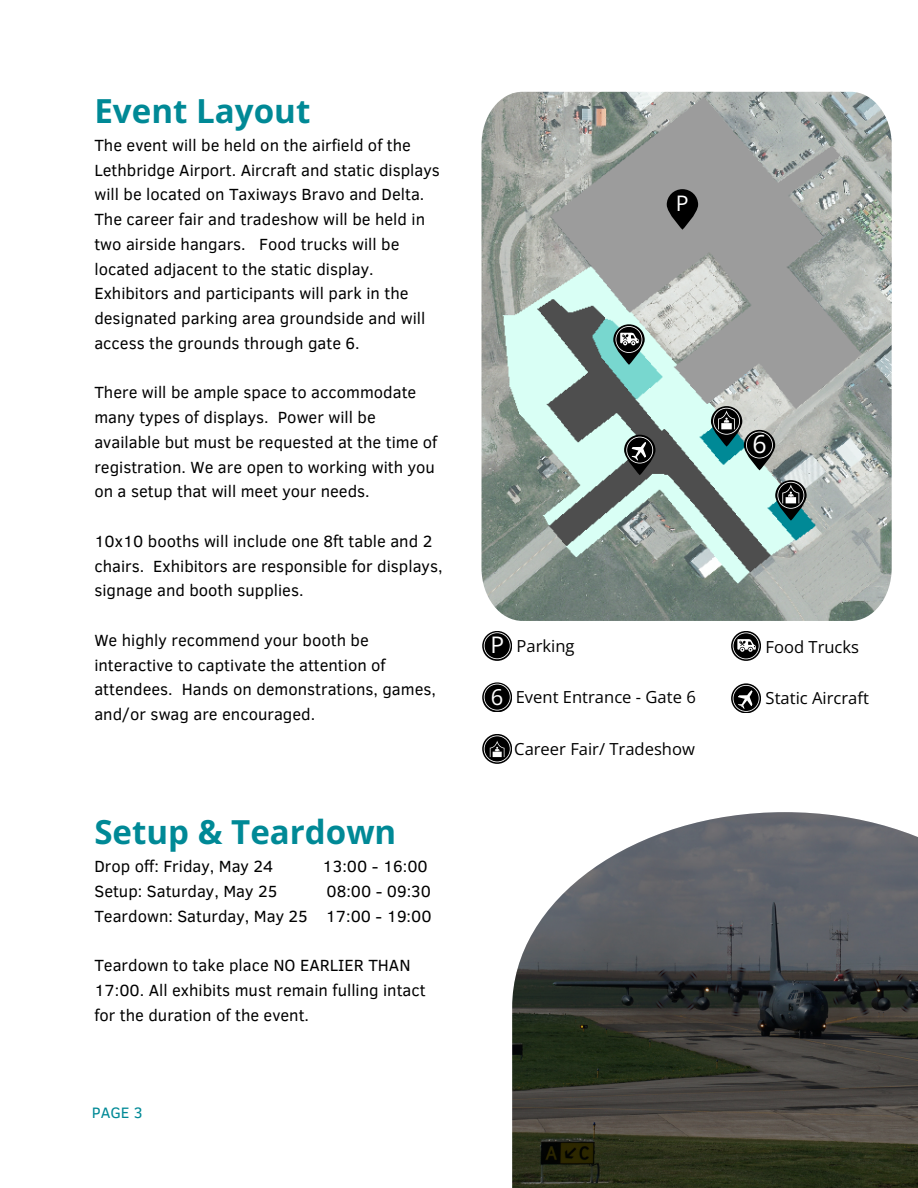
<style>
.page{position:relative;width:918px;height:1188px;background:#fff}
.page>*{position:absolute;margin:0;border:0;box-sizing:border-box;transform-origin:0 0}
.t1{font:700 33.15px "Open Sans";color:#008996}
.t2{font:24.9px "Open Sans";color:#fff}
.t3{font:22.8px "Open Sans";color:#fff}
.t4{font:21.9px "Open Sans";color:#fff}
.t5{font:21.45px "Open Sans";color:#fff}
.t6{font:16.65px/24.8px "Clear Sans";color:#000}
.t7{font:16.65px "Open Sans";color:#000}
.t8{font:15.45px "Clear Sans";color:#008996}
</style>
<div class="page">
<img style="left:482px;top:92px;width:410px;height:529px">
<svg style="left:669px;top:191px;width:27px;height:5px"></svg>
<svg style="left:667px;top:189px;width:31px;height:41px"></svg>
<svg style="left:624px;top:435px;width:31px;height:40px"></svg>
<svg style="left:626px;top:437px;width:27px;height:27px"></svg>
<svg style="left:613px;top:324px;width:32px;height:41px"></svg>
<svg style="left:616px;top:326px;width:26px;height:27px"></svg>
<svg style="left:711px;top:406px;width:31px;height:41px"></svg>
<svg style="left:713px;top:408px;width:27px;height:27px"></svg>
<div style="left:721px;top:423px;width:11px;height:6px;background:#fff"></div>
<svg style="left:775px;top:480px;width:32px;height:41px"></svg>
<svg style="left:777px;top:482px;width:27px;height:27px"></svg>
<div style="left:786px;top:497px;width:10px;height:6px;background:#fff"></div>
<svg style="left:744px;top:430px;width:31px;height:40px"></svg>
<svg style="left:746px;top:432px;width:27px;height:26px"></svg>
<svg style="left:512px;top:812px;width:406px;height:376px;background:#555653"></svg>
<svg style="left:731px;top:683px;width:30px;height:30px"></svg>
<svg style="left:733px;top:685px;width:27px;height:27px"></svg>
<svg style="left:731px;top:631px;width:30px;height:30px"></svg>
<svg style="left:733px;top:632px;width:27px;height:27px"></svg>
<svg style="left:482px;top:734px;width:30px;height:30px"></svg>
<svg style="left:484px;top:735px;width:27px;height:27px"></svg>
<div style="left:493px;top:752px;width:9px;height:5px;background:#fff"></div>
<svg style="left:482px;top:682px;width:30px;height:30px"></svg>
<svg style="left:484px;top:684px;width:27px;height:27px"></svg>
<svg style="left:482px;top:631px;width:30px;height:30px"></svg>
<svg style="left:484px;top:632px;width:27px;height:27px"></svg>
<p class="t1" style="left:94px;top:88px;width:218px">Event Layout</p>
<p class="t6" style="left:94px;top:132px;width:347px">The event will be held on the airfield of the Lethbridge Airport. Aircraft and static displays will be located on Taxiways Bravo and Delta.<br>The career fair and tradeshow will be held in two airside hangars. Food trucks will be located adjacent to the static display.<br>Exhibitors and participants will park in the designated parking area groundside and will access the grounds through gate 6.</p>
<p class="t6" style="left:94px;top:379px;width:345px">There will be ample space to accommodate many types of displays. Power will be available but must be requested at the time of registration. We are open to working with you on a setup that will meet your needs.</p>
<p class="t6" style="left:94px;top:528px;width:350px">10x10 booths will include one 8ft table and 2 chairs. Exhibitors are responsible for displays, signage and booth supplies.</p>
<p class="t6" style="left:94px;top:627px;width:343px">We highly recommend your booth be interactive to captivate the attention of attendees. Hands on demonstrations, games, and/or swag are encouraged.</p>
<p class="t1" style="left:94px;top:808px;width:303px">Setup &amp; Teardown</p>
<p class="t6" style="left:94px;top:853px;width:180px">Drop off: Friday, May 24</p>
<p class="t6" style="left:323px;top:853px;width:107px">13:00 - 16:00</p>
<p class="t6" style="left:94px;top:878px;width:184px">Setup: Saturday, May 25</p>
<p class="t6" style="left:327px;top:878px;width:106px">08:00 - 09:30</p>
<p class="t6" style="left:94px;top:903px;width:339px">Teardown: Saturday, May 25 17:00 - 19:00</p>
<p class="t6" style="left:94px;top:952px;width:333px">Teardown to take place NO EARLIER THAN<br>17:00. All exhibits must remain fulling intact for the duration of the event.</p>
<p class="t8" style="left:92px;top:1101px;width:53px">PAGE 3</p>
<p class="t5" style="left:676px;top:188px;width:14px">P</p>
<p class="t3" style="left:490px;top:629px;width:15px">P</p>
<p class="t4" style="left:491px;top:681px;width:14px">6</p>
<p class="t7" style="left:516px;top:634px;width:60px">Parking</p>
<p class="t7" style="left:516px;top:685px;width:182px">Event Entrance - Gate 6</p>
<p class="t7" style="left:514px;top:737px;width:182px">Career Fair/ Tradeshow</p>
<p class="t2" style="left:752px;top:427px;width:16px">6</p>
<p class="t7" style="left:766px;top:635px;width:95px">Food Trucks</p>
<p class="t7" style="left:766px;top:686px;width:105px">Static Aircraft</p>
</div>
